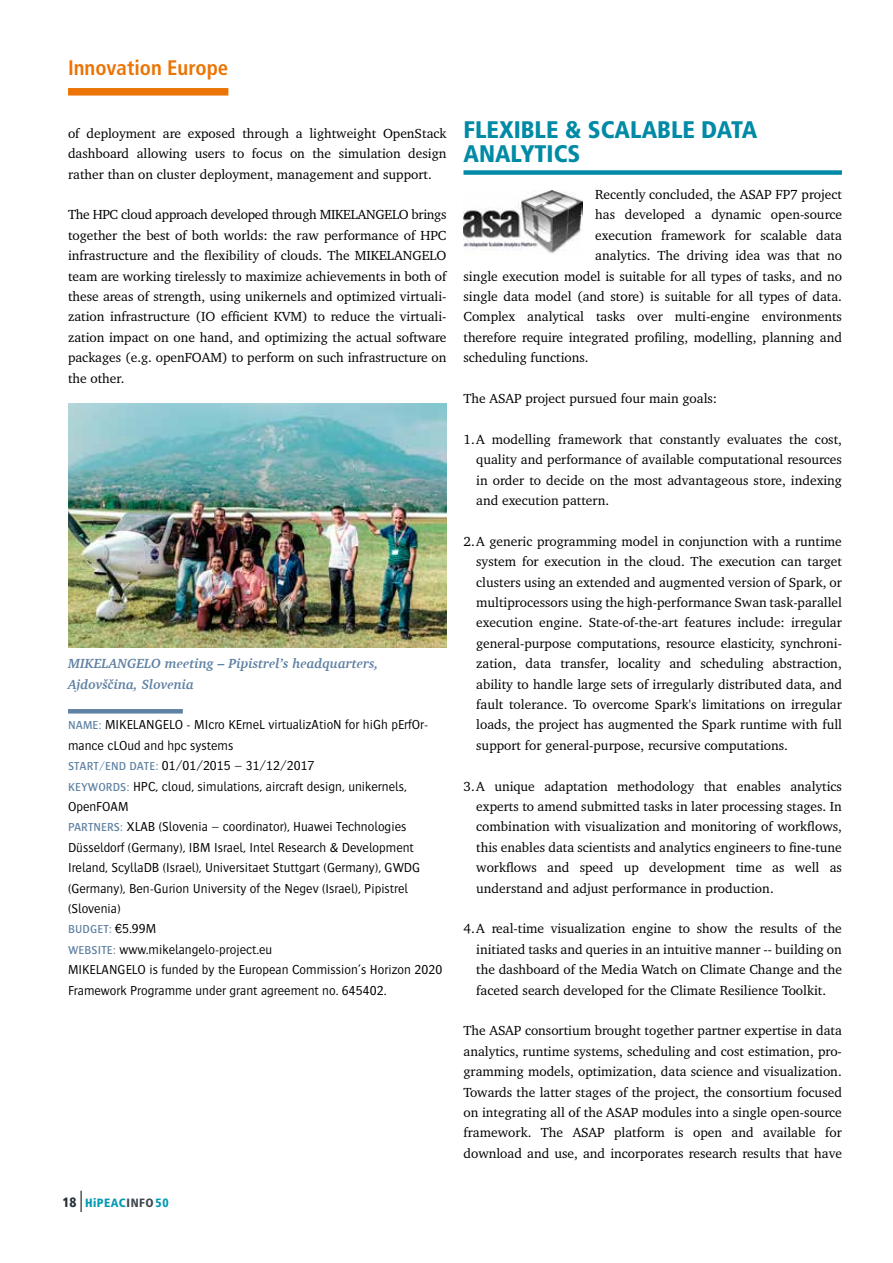
<style>
.page{position:relative;width:893px;height:1263px;background:#fff}
.page>*{position:absolute;margin:0;border:0;box-sizing:border-box;transform-origin:0 0}
.t1{font:900 condensed 24px/24px "Frutiger";color:#008aa6}
.t2{font:700 condensed 21px "Frutiger";color:#ec7405}
.t3{font:13.5px/20.4px "Charter IT Cby BT";color:#000;text-align:justify}
.t4{font:300 13.5px/20.4px "Bosis";color:#000}
.t5{font:italic 700 13.5px/20.4px "Charter";color:#5f81a3}
.t6{font:900 condensed 12px "Frutiger";letter-spacing:.04em;color:#009ab2}
.t7{font:500 12px "Bosis";letter-spacing:.01em;color:#5f81a3}
.s1{font-weight:500;font-size:12px;color:#5f81a3}
.s2{font-weight:300;font-size:13.5px;color:#000}
.s3{font-size:13.5px;color:#262f37}
.s4{color:#3f474f}
</style>
<div class="page">
<div style="left:68px;top:88px;width:160px;height:8px;background:#ec7405"></div>
<hr style="left:68px;top:709px;width:115px;height:4px;background:#5f81a3">
<img style="left:68px;top:403px;width:378px;height:245px">
<div style="left:463px;top:170px;width:379px;height:5px;background:#008aa6"></div>
<img style="left:463px;top:190px;width:120px;height:64px">
<svg style="left:81px;top:1191px;width:1px;height:21px"></svg>
<h2 class="t2" style="left:68px;top:56px;width:162px">Innovation Europe</h2>
<p class="t3" style="left:68px;top:123px;width:380px">of deployment are exposed through a lightweight OpenStack dashboard allowing users to focus on the simulation design rather than on cluster deployment, management and support.</p>
<p class="t3" style="left:68px;top:204px;width:380px">The HPC cloud approach developed through MIKELANGELO brings together the best of both worlds: the raw performance of HPC infrastructure and the flexibility of clouds. The MIKELANGELO team are working tirelessly to maximize achievements in both of these areas of strength, using unikernels and optimized virtuali&shy;zation infrastructure (IO efficient KVM) to reduce the virtuali&shy;zation impact on one hand, and optimizing the actual software packages (e.g. openFOAM) to perform on such infrastructure on the other.</p>
<p class="t5" style="left:68px;top:653px;width:312px">MIKELANGELO meeting – Pipistrel’s headquarters,<br>Ajdovščina, Slovenia</p>
<p class="t4" style="left:68px;top:714px;width:362px"><span class="s1">NAME:</span> MIKELANGELO - MIcro KErneL virtualizAtioN for hiGh pErfOr&shy;mance cLOud and hpc systems<br><span class="s1">START/END DATE:</span> 01/01/2015 – 31/12/2017<br><span class="s1">KEYWORDS:</span> HPC, cloud, simulations, aircraft design, unikernels, OpenFOAM<br><span class="s1">PARTNERS:</span> XLAB (Slovenia – coordinator), Huawei Technologies Düsseldorf (Germany), IBM Israel, Intel Research &amp; Development Ireland, ScyllaDB (Israel), Universitaet Stuttgart (Germany), GWDG (Germany), Ben-Gurion University of the Negev (Israel), Pipistrel (Slovenia)</p>
<p class="t7" style="left:68px;top:923px;width:90px">BUDGET: <span class="s2">€5.99M</span></p>
<p class="t4" style="left:68px;top:939px;width:376px"><span class="s1">WEBSITE:</span> www.mikelangelo-project.eu<br>MIKELANGELO is funded by the European Commission’s Horizon 2020<br>Framework Programme under grant agreement no. 645402.</p>
<p class="t6" style="left:62px;top:1196px;width:108px"><span class="s3">18</span> HiPEAC<span class="s4">INFO</span>50</p>
<h1 class="t1" style="left:463px;top:117px;width:295px">FLEXIBLE &amp; SCALABLE DATA<br>ANALYTICS</h1>
<p class="t3" style="left:595px;top:184px;width:248px">Recently concluded, the ASAP FP7 project</p>
<p class="t3" style="left:595px;top:204px;width:248px">has developed a dynamic open-source</p>
<p class="t3" style="left:595px;top:225px;width:248px">execution framework for scalable data</p>
<p class="t3" style="left:595px;top:245px;width:248px">analytics. The driving idea was that no</p>
<p class="t3" style="left:463px;top:265px;width:380px">single execution model is suitable for all types of tasks, and no</p>
<p class="t3" style="left:463px;top:286px;width:380px">single data model (and store) is suitable for all types of data.</p>
<p class="t3" style="left:463px;top:306px;width:380px">Complex analytical tasks over multi-engine environments</p>
<p class="t3" style="left:463px;top:327px;width:380px">therefore require integrated profiling, modelling, planning and</p>
<p class="t3" style="left:463px;top:347px;width:127px">scheduling functions.</p>
<p class="t3" style="left:463px;top:388px;width:255px">The ASAP project pursued four main goals:</p>
<p class="t3" style="left:476px;top:429px;width:367px;text-indent:-13px">1.A modelling framework that constantly evaluates the cost, quality and performance of available computational resources in order to decide on the most advantageous store, indexing and execution pattern.</p>
<p class="t3" style="left:476px;top:531px;width:367px;text-indent:-13px">2.A generic programming model in conjunction with a runtime system for execution in the cloud. The execution can target clusters using an extended and augmented version of Spark, or multiprocessors using the high-performance Swan task-parallel execution engine. State-of-the-art features include: irregular general-purpose computations, resource elasticity, synchroni&shy;zation, data transfer, locality and scheduling abstraction, ability to handle large sets of irregularly distributed data, and fault tolerance. To overcome Spark's limitations on irregular loads, the project has augmented the Spark runtime with full support for general-purpose, recursive computations.</p>
<p class="t3" style="left:476px;top:775px;width:367px;text-indent:-13px">3.A unique adaptation methodology that enables analytics experts to amend submitted tasks in later processing stages. In combination with visualization and monitoring of workflows, this enables data scientists and analytics engineers to fine-tune workflows and speed up development time as well as understand and adjust performance in production.</p>
<p class="t3" style="left:476px;top:918px;width:367px;text-indent:-13px">4.A real-time visualization engine to show the results of the initiated tasks and queries in an intuitive manner -- building on the dashboard of the Media Watch on Climate Change and the faceted search developed for the Climate Resilience Toolkit.</p>
<p class="t3" style="left:463px;top:1020px;width:380px">The ASAP consortium brought together partner expertise in data analytics, runtime systems, scheduling and cost estimation, pro&shy;gramming models, optimization, data science and visualization.<br>Towards the latter stages of the project, the consortium focused on integrating all of the ASAP modules into a single open-source framework. The ASAP platform is open and available for download and use, and incorporates research results that have</p>
</div>
